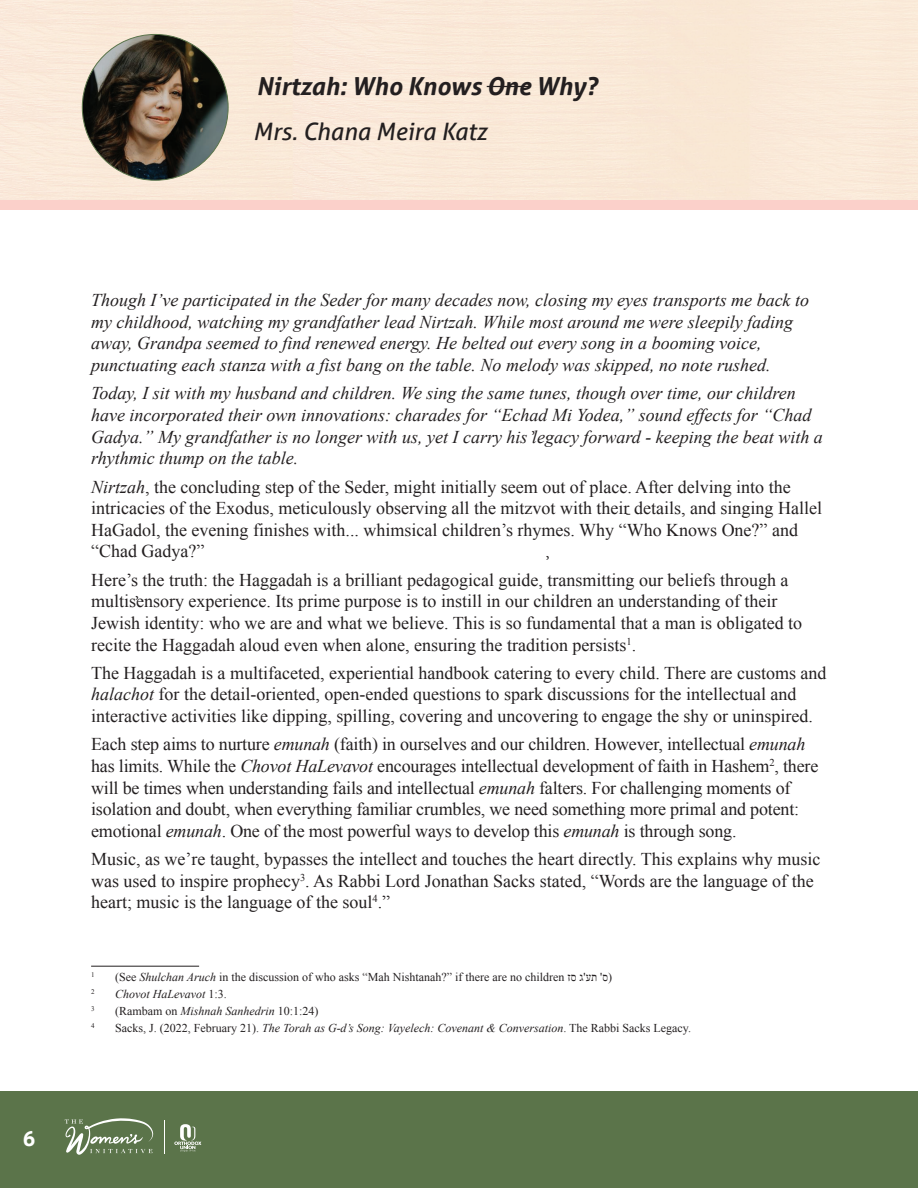
<style>
.page{position:relative;width:918px;height:1188px;background:#fff}
.page>*{position:absolute;margin:0;border:0;box-sizing:border-box;transform-origin:0 0}
.t1{font:italic 700 24.75px "Aller";color:#231f20}
.t2{font:italic 24px "Aller";color:#231f20}
.t3{font:700 21px "Aller";color:#fff}
.t4{font:18px/21.6px "Times New Roman";color:#231f20}
.t5{font:italic 18px/21.6px "Times New Roman";color:#231f20}
.t6{font:16.5px "Minion Pro";color:#231f20}
.t7{font:12px "Times New Roman";color:#231f20}
.t8{font:italic 12px "Times New Roman";color:#231f20}
.t9{font:7.05px "Times New Roman";color:#231f20}
.s1{font-style:italic}
.s2{font-style:normal}
</style>
<div class="page">
<div style="left:0;top:0;width:918px;height:200px;background:#fae9d8"></div>
<div style="left:0;top:202px;width:918px;height:8px;background:#fbd0ca"></div>
<hr style="left:487px;top:86px;width:44px;height:1px;background:#231f20">
<img style="left:82px;top:34px;width:146px;height:146px;border-radius:73px">
<hr style="left:91px;top:966px;width:108px;height:1px;background:#231f20">
<div style="left:0;top:1091px;width:918px;height:97px;background:#5b744a"></div>
<hr style="left:165px;top:1120px;width:1px;height:34px;background:#fff">
<svg style="left:65px;top:1118px;width:88px;height:37px"></svg>
<svg style="left:174px;top:1124px;width:27px;height:28px"></svg>
<div style="left:0;top:200px;width:918px;height:9px;background:#fbd0ca"></div>
<h1 class="t1" style="left:256px;top:71px;width:343px">Nirtzah: Who Knows One Why?</h1>
<h2 class="t2" style="left:253px;top:117px;width:235px">Mrs. Chana Meira Katz</h2>
<p class="t3" style="left:23px;top:1126px;width:14px">6</p>
<p class="t5" style="left:91px;top:289px;width:720px">Though I’ve participated in the Seder for many decades now, closing my eyes transports me back to my childhood, watching my grandfather lead Nirtzah. While most around me were sleepily fading away, Grandpa seemed to find renewed energy. He belted out every song in a booming voice, punctuating each stanza with a fist bang on the table. No melody was skipped, no note rushed.</p>
<p class="t5" style="left:91px;top:382px;width:733px">Today, I sit with my husband and children. We sing the same tunes, though over time, our children have incorporated their own innovations: charades for “Echad Mi Yodea,” sound effects for “Chad Gadya.” My grandfather is no longer with us, yet I carry his legacy forward - keeping the beat with a rhythmic thump on the table.</p>
<p class="t4" style="left:91px;top:475px;width:732px"><span class="s1">Nirtzah</span>, the concluding step of the Seder, might initially seem out of place. After delving into the intricacies of the Exodus, meticulously observing all the mitzvot with their details, and singing Hallel HaGadol, the evening finishes with... whimsical children’s rhymes. Why “Who Knows One?” and “Chad Gadya?”</p>
<p class="t4" style="left:91px;top:569px;width:713px">Here’s the truth: the Haggadah is a brilliant pedagogical guide, transmitting our beliefs through a multisensory experience. Its prime purpose is to instill in our children an understanding of their Jewish identity: who we are and what we believe. This is so fundamental that a man is obligated to recite the Haggadah aloud even when alone, ensuring the tradition persists<sup>1</sup>.</p>
<p class="t4" style="left:91px;top:662px;width:737px">The Haggadah is a multifaceted, experiential handbook catering to every child. There are customs and <span class="s1">halachot</span> for the detail-oriented, open-ended questions to spark discussions for the intellectual and interactive activities like dipping, spilling, covering and uncovering to engage the shy or uninspired.</p>
<p class="t4" style="left:91px;top:733px;width:729px">Each step aims to nurture <span class="s1">emunah</span> (faith) in ourselves and our children. However, intellectual <span class="s1">emunah </span>has limits. While the <span class="s1">Chovot HaLevavot</span> encourages intellectual development of faith in Hashem<sup>2</sup>, there will be times when understanding fails and intellectual <span class="s1">emunah</span> falters. For challenging moments of isolation and doubt, when everything familiar crumbles, we need something more primal and potent: emotional <span class="s1">emunah</span>. One of the most powerful ways to develop this <span class="s1">emunah</span> is through song.</p>
<p class="t4" style="left:91px;top:848px;width:731px">Music, as we’re taught, bypasses the intellect and touches the heart directly. This explains why music was used to inspire prophecy<sup>3</sup>. As Rabbi Lord Jonathan Sacks stated, “Words are the language of the heart; music is the language of the soul<sup>4</sup>.”</p>
<p class="t6" style="left:531px;top:416px;width:5px">,</p>
<p class="t6" style="left:625px;top:502px;width:7px">-</p>
<p class="t6" style="left:546px;top:542px;width:5px">,</p>
<p class="t6" style="left:135px;top:581px;width:5px">,</p>
<p class="t9" style="left:91px;top:969px;width:5px">1</p>
<p class="t7" style="left:115px;top:968px;width:498px">(See <span class="s1">Shulchan Aruch</span> in the discussion of who asks “Mah Nishtanah?” if there are no children סז ג' תע 'ס(</p>
<p class="t9" style="left:91px;top:987px;width:5px">2</p>
<p class="t8" style="left:115px;top:985px;width:113px">Chovot HaLevavot <span class="s2">1:3.</span></p>
<p class="t9" style="left:91px;top:1004px;width:5px">3</p>
<p class="t7" style="left:115px;top:1003px;width:205px">(Rambam on <span class="s1">Mishnah Sanhedrin</span> 10:1:24)</p>
<p class="t9" style="left:91px;top:1021px;width:5px">4</p>
<p class="t8" style="left:115px;top:1020px;width:577px"><span class="s2">Sacks, J. (2022, February 21).</span> The Torah as G-d’s Song: Vayelech: Covenant &amp; Conversation<span class="s2">. The Rabbi Sacks Legacy.</span></p>
</div>
